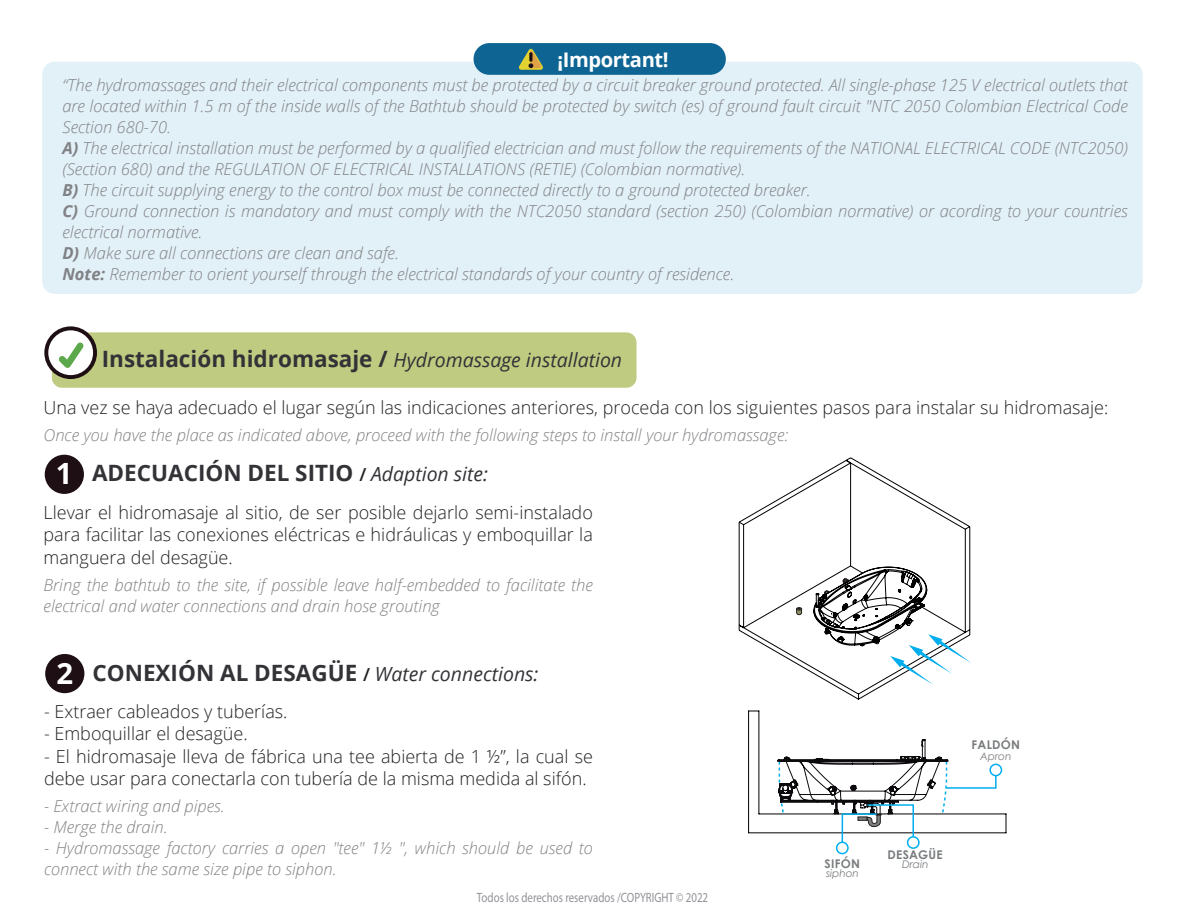
<style>
.page{position:relative;width:1188px;height:918px;background:#fff}
.page>*{position:absolute;margin:0;border:0;box-sizing:border-box;transform-origin:0 0}
.t1{font:700 29.25px "Open Sans";color:#fff}
.t2{font:700 22.5px "Open Sans";color:#333237}
.t3{font:700 20.1px "Open Sans";letter-spacing:-.02em;color:#fff}
.t4{font:italic 19.5px "Open Sans";color:#333237}
.t5{font:300 18px/22.5px "Open Sans";color:#231f20;text-align:justify}
.t6{font:italic 300 16.5px/21px "Open Sans";color:#808285}
.t7{font:13.5px "Myriad Pro";color:#919298;scale:.81 1}
.t8{font:700 12px "Century Gothic";letter-spacing:.02em;color:#797c7e}
.t9{font:italic 10.5px "Century Gothic";color:#797c7e}
.s1{font-weight:700}
.s2{font-weight:700;font-style:normal;font-size:22.5px}
.s3{font-weight:600;font-size:18px;color:#231f20}
.s4{font-weight:400;font-style:italic;font-size:19.5px}
</style>
<div class="page">
<div style="left:42px;top:62px;width:1101px;height:232px;background:#e2f0f7;border-radius:13px"></div>
<div style="left:474px;top:43px;width:252px;height:32px;background:#0e6594;border-radius:16px"></div>
<svg style="left:519px;top:49px;width:24px;height:21px"></svg>
<div style="left:52px;top:332px;width:585px;height:56px;background:#bfcb80;border-radius:10px"></div>
<svg style="left:44px;top:326px;width:53px;height:53px"></svg>
<svg style="left:739px;top:457px;width:231px;height:243px"></svg>
<svg style="left:796px;top:607px;width:6px;height:8px"></svg>
<svg style="left:813px;top:566px;width:158px;height:119px"></svg>
<hr style="left:759px;top:814px;width:247px;height:1px;background:#000001">
<hr style="left:749px;top:833px;width:257px;height:1px;background:#000001">
<hr style="left:748px;top:711px;width:1px;height:122px;background:#000001">
<hr style="left:759px;top:711px;width:1px;height:103px;background:#000001">
<svg style="left:777px;top:739px;width:230px;height:115px"></svg>
<div style="left:45px;top:455px;width:39px;height:39px;background:#1d0f13;border-radius:50%"></div>
<div style="left:45px;top:654px;width:39px;height:39px;background:#1d0f13;border-radius:50%"></div>
<p class="t3" style="left:557px;top:46px;width:113px">¡Important!</p>
<p class="t6" style="left:62px;top:74px;width:1067px">“The hydromassages and their electrical components must be protected by a circuit breaker ground protected. All single-phase 125 V electrical outlets that are located within 1.5 m of the inside walls of the Bathtub should be protected by switch (es) of ground fault circuit "NTC 2050 Colombian Electrical Code Section 680-70.<br><span class="s1">A)</span> The electrical installation must be performed by a qualified electrician and must follow the requirements of the NATIONAL ELECTRICAL CODE (NTC2050) (Section 680) and the REGULATION OF ELECTRICAL INSTALLATIONS (RETIE) (Colombian normative).<br><span class="s1">B)</span> The circuit supplying energy to the control box must be connected directly to a ground protected breaker.<br><span class="s1">C)</span> Ground connection is mandatory and must comply with the NTC2050 standard (section 250) (Colombian normative) or acording to your countries electrical normative.<br><span class="s1">D)</span> Make sure all connections are clean and safe.<br><span class="s1">Note:</span> Remember to orient yourself through the electrical standards of your country of residence.</p>
<p class="t4" style="left:102px;top:347px;width:522px"><span class="s2">Instalación hidromasaje /</span> Hydromassage installation</p>
<p class="t5" style="left:44px;top:396px;width:1066px">Una vez se haya adecuado el lugar según las indicaciones anteriores, proceda con los siguientes pasos para instalar su hidromasaje:</p>
<p class="t6" style="left:44px;top:424px;width:746px">Once you have the place as indicated above, proceed with the following steps to install your hydromassage:</p>
<h1 class="t1" style="left:56px;top:453px;width:18px">1</h1>
<h2 class="t2" style="left:92px;top:457px;width:398px">ADECUACIÓN DEL SITIO <span class="s3">/</span> <span class="s4">Adaption site:</span></h2>
<p class="t5" style="left:44px;top:500px;width:551px">Llevar el hidromasaje al sitio, de ser posible dejarlo semi-instalado para facilitar las conexiones eléctricas e hidráulicas y emboquillar la manguera del desagüe.</p>
<p class="t6" style="left:44px;top:574px;width:551px">Bring the bathtub to the site, if possible leave half-embedded to facilitate the electrical and water connections and drain hose grouting</p>
<h1 class="t1" style="left:56px;top:652px;width:18px">2</h1>
<h2 class="t2" style="left:93px;top:657px;width:448px">CONEXIÓN AL DESAGÜE <span class="s3">/</span> <span class="s4">Water connections:</span></h2>
<p class="t5" style="left:44px;top:700px;width:245px">- Extraer cableados y tuberías.</p>
<p class="t5" style="left:44px;top:722px;width:205px">- Emboquillar el desagüe.</p>
<p class="t5" style="left:44px;top:745px;width:550px">- El hidromasaje lleva de fábrica una tee abierta de 1 ½”, la cual se debe usar para conectarla con tubería de la misma medida al sifón.</p>
<p class="t6" style="left:44px;top:795px;width:182px">- Extract wiring and pipes.</p>
<p class="t6" style="left:44px;top:816px;width:125px">- Merge the drain.</p>
<p class="t6" style="left:44px;top:837px;width:550px">- Hydromassage factory carries a open "tee" 1½ ", which should be used to connect with the same size pipe to siphon.</p>
<p class="t7" style="left:477px;top:889px;width:287px">Todos los derechos reservados /COPYRIGHT © 2022</p>
<p class="t8" style="left:972px;top:736px;width:50px">FALDÓN</p>
<p class="t9" style="left:980px;top:749px;width:33px">Apron</p>
<p class="t8" style="left:825px;top:855px;width:37px">SIFÓN</p>
<p class="t9" style="left:826px;top:866px;width:35px">siphon</p>
<p class="t8" style="left:888px;top:845px;width:57px">DESAGÜE</p>
<p class="t9" style="left:902px;top:857px;width:28px">Drain</p>
</div>
